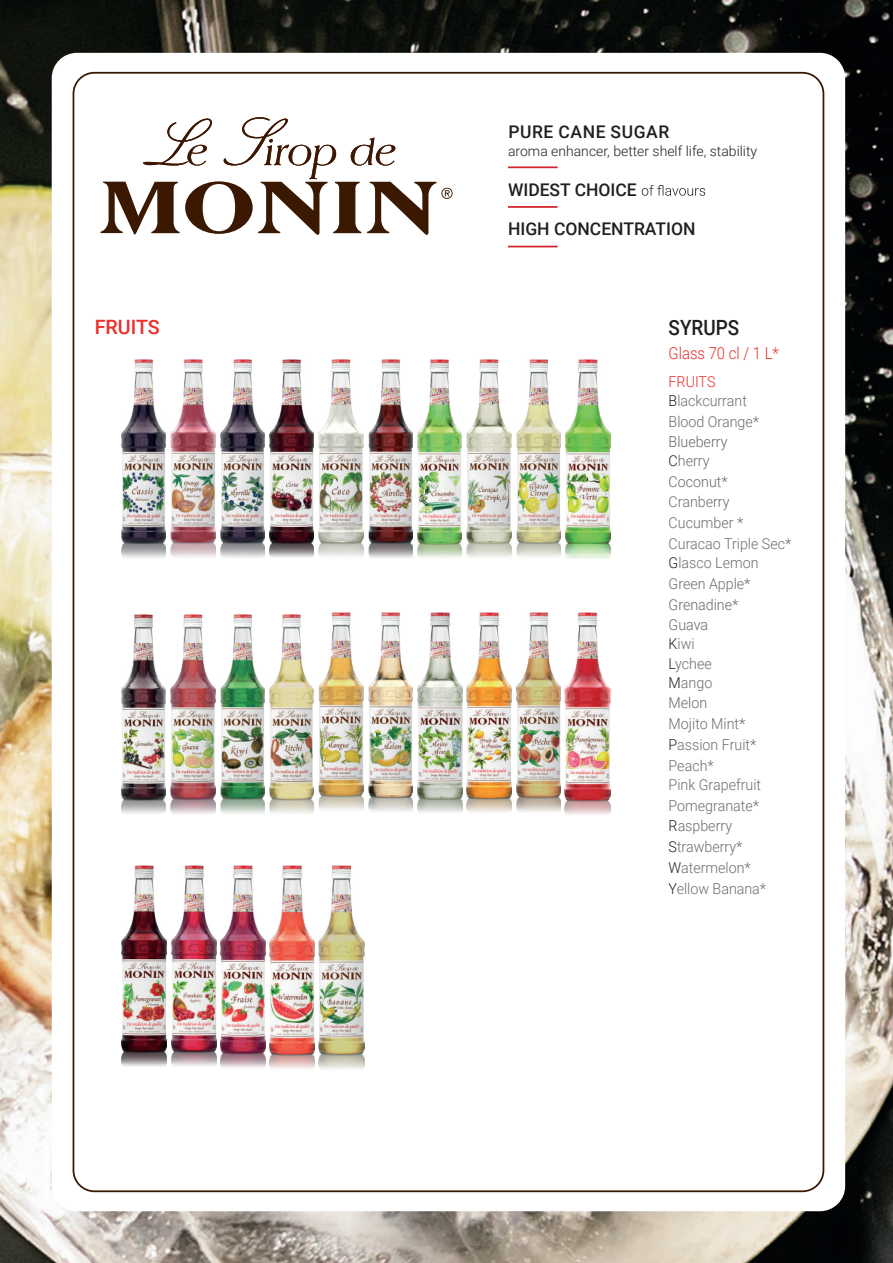
<style>
.page{position:relative;width:893px;height:1263px;background:#fff}
.page>*{position:absolute;margin:0;border:0;box-sizing:border-box;transform-origin:0 0}
.t1{font:500 21px "Roboto";color:#231f20;scale:.9 1}
.t2{font:500 19.8px "Roboto";color:#ea2f2c}
.t3{font:500 17.4px "Roboto";color:#231f20}
.t4{font:500 17.4px "Roboto";letter-spacing:.035em;color:#231f20}
.t5{font:300 16.5px "Roboto";color:#eb2e2a;scale:.9 1}
.t6{font:300 15px/21px "Roboto";color:#6c6d70;scale:.95 1}
.t7{font:300 15px/19.5px "Roboto";color:#6c6d70}
.t8{font:300 15px/19.5px "Roboto";color:#65696a;scale:.95 1}
.t9{font:300 13.95px "Roboto";color:#231f20}
.s1{color:#eb2e2a}
.s2{color:#231f20}
.s3{color:#6c6d70}
.s4{color:#65696a}
</style>
<div class="page">
<img style="left:0;top:0;width:893px;height:1263px">
<div style="left:52px;top:53px;width:793px;height:1158px;background:#fff;border-radius:25px"></div>
<img style="left:368px;top:359px;width:44px;height:199px">
<img style="left:121px;top:359px;width:45px;height:199px">
<img style="left:171px;top:359px;width:44px;height:199px">
<img style="left:220px;top:359px;width:44px;height:199px">
<img style="left:269px;top:359px;width:45px;height:199px">
<img style="left:319px;top:359px;width:44px;height:198px">
<img style="left:417px;top:359px;width:45px;height:199px">
<img style="left:467px;top:359px;width:44px;height:198px">
<img style="left:516px;top:359px;width:44px;height:198px">
<img style="left:565px;top:359px;width:45px;height:199px">
<img style="left:368px;top:612px;width:45px;height:200px">
<img style="left:417px;top:612px;width:45px;height:201px">
<img style="left:565px;top:612px;width:45px;height:203px">
<img style="left:466px;top:612px;width:45px;height:201px">
<img style="left:516px;top:612px;width:45px;height:200px">
<img style="left:121px;top:615px;width:45px;height:199px">
<img style="left:171px;top:615px;width:44px;height:199px">
<img style="left:220px;top:615px;width:44px;height:199px">
<img style="left:319px;top:612px;width:44px;height:198px">
<img style="left:269px;top:615px;width:45px;height:199px">
<hr style="left:508px;top:166px;width:49px;height:2px;background:#d1232a">
<svg style="left:642px;top:185px;width:63px;height:11px"></svg>
<hr style="left:508px;top:206px;width:49px;height:2px;background:#d1232a">
<hr style="left:508px;top:246px;width:49px;height:1px;background:#d1232a">
<svg style="left:101px;top:117px;width:351px;height:118px"></svg>
<img style="left:220px;top:865px;width:45px;height:203px">
<img style="left:121px;top:865px;width:45px;height:201px">
<img style="left:171px;top:865px;width:45px;height:201px">
<img style="left:269px;top:865px;width:46px;height:204px">
<img style="left:319px;top:865px;width:45px;height:205px">
<p class="t4" style="left:508px;top:120px;width:163px">PURE CANE SUGAR</p>
<p class="t9" style="left:508px;top:141px;width:251px">aroma enhancer, better shelf life, stability</p>
<p class="t3" style="left:508px;top:177px;width:130px">WIDEST CHOICE</p>
<p class="t3" style="left:508px;top:217px;width:189px">HIGH CONCENTRATION</p>
<h2 class="t2" style="left:95px;top:313px;width:67px">FRUITS</h2>
<h1 class="t1" style="left:668px;top:312px;width:80px">SYRUPS</h1>
<p class="t5" style="left:668px;top:341px;width:124px">Glass 70 cl / 1 L*</p>
<p class="t6" style="left:668px;top:371px;width:84px;line-height:19.5px"><span class="s1">FRUITS<br></span><span class="s2">B</span>lackcurrant</p>
<p class="t6" style="left:668px;top:411px;width:97px">Blood Orange*</p>
<p class="t8" style="left:668px;top:431px;width:63px">Blueberry<br><span class="s2">C</span><span class="s3">herry</span></p>
<p class="t7" style="left:668px;top:471px;width:62px"><span class="s4">Coconut</span>*<br>Cranberry</p>
<p class="t6" style="left:668px;top:511px;width:131px">Cucumber *<br>Curacao Triple Sec*</p>
<p class="t6" style="left:668px;top:552px;width:96px"><span class="s2">G</span>lasco Lemon<br>Green Apple*<br><span class="s4">Grenadine</span>*</p>
<p class="t6" style="left:668px;top:614px;width:47px;line-height:19.5px"><span class="s4">Guava<br></span><span class="s2">K</span>iwi<br><span class="s2">L</span>ychee<br><span class="s2">M</span>ango<br><span class="s4">Melon</span></p>
<p class="t6" style="left:668px;top:712px;width:94px">Mojito Mint*<br><span class="s2">P</span>assion Fruit*<br>Peach*</p>
<p class="t6" style="left:668px;top:774px;width:99px">Pink Grapefruit<br>Pomegranate*</p>
<p class="t6" style="left:668px;top:814px;width:104px"><span class="s2">R</span>aspberry<br><span class="s2">S</span>trawberry*<br><span class="s2">W</span>atermelon*<br><span class="s2">Y</span>ellow Banana*</p>
</div>
